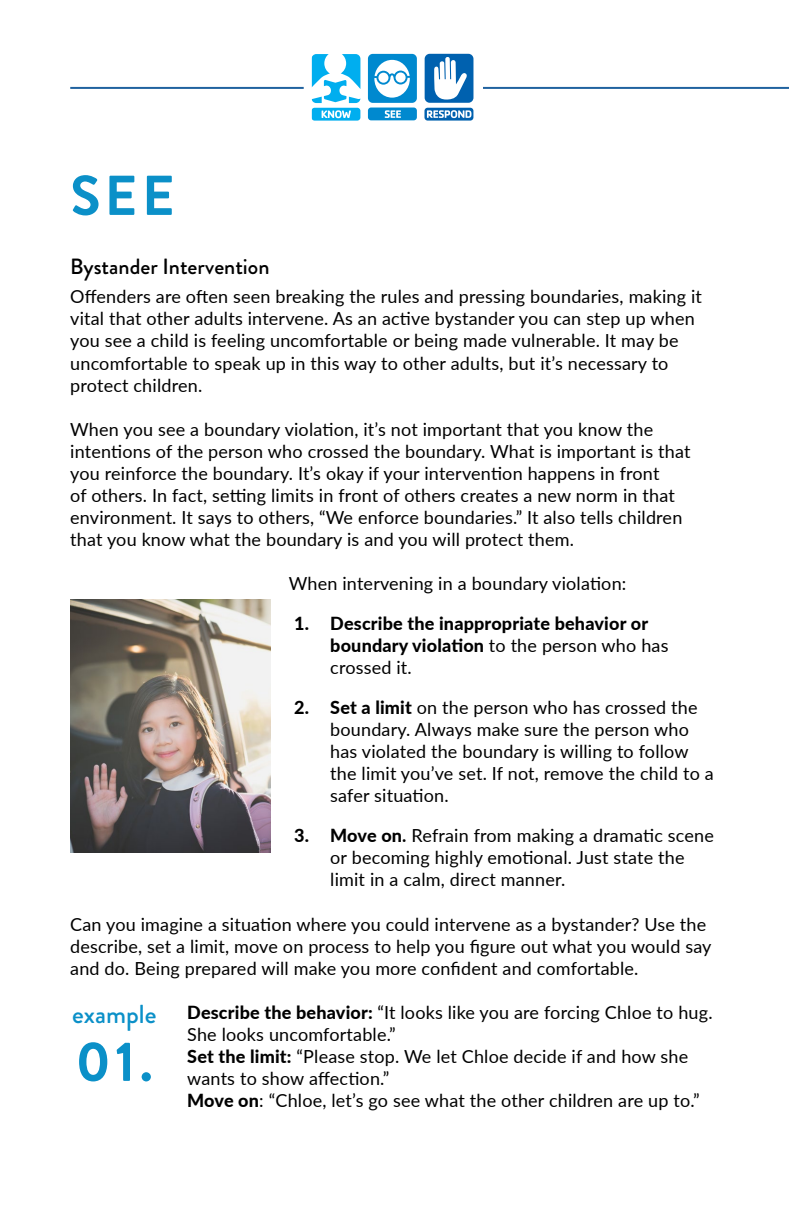
<style>
.page{position:relative;width:789px;height:1221px;background:#fff}
.page>*{position:absolute;margin:0;border:0;box-sizing:border-box;transform-origin:0 0}
.t1{font:700 56px "Brandon Grotesque";color:#0b90c8}
.t2{font:500 26px "Brandon Grotesque";color:#0b90c8}
.t3{font:500 22px "Brandon Grotesque";color:#000}
.t4{font:18px/22px "Lato";letter-spacing:.01em;color:#000}
.t5{font:800 18px/22px "Lato";letter-spacing:.01em;color:#000}
.s1{font-style:inherit}
.s2{font-weight:400}
.s3{font-weight:800}
.s4{font-weight:700}
</style>
<div class="page">
<hr style="left:70px;top:87px;width:719px;height:2px;background:#20629f">
<svg style="left:360px;top:53px;width:114px;height:68px"></svg>
<svg style="left:368px;top:54px;width:49px;height:66px"></svg>
<svg style="left:313px;top:54px;width:47px;height:67px"></svg>
<svg style="left:424px;top:54px;width:49px;height:66px"></svg>
<img style="left:70px;top:599px;width:200px;height:253px">
<h1 class="t1" style="left:70px;top:156px;width:106px"><span class="s1">S</span>EE</h1>
<p class="t3" style="left:70px;top:251px;width:201px">Bystander Intervention</p>
<p class="t4" style="left:70px;top:285px;width:633px">Offenders are often seen breaking the rules and pressing boundaries, making it vital that other adults intervene. As an active bystander you can step up when you see a child is feeling uncomfortable or being made vulnerable. It may be uncomfortable to speak up in this way to other adults, but it’s necessary to protect children.</p>
<p class="t4" style="left:70px;top:417px;width:622px">When you see a boundary violation, it’s not important that you know the intentions of the person who crossed the boundary. What is important is that you reinforce the boundary. It’s okay if your intervention happens in front<br>of others. In fact, setting limits in front of others creates a new norm in that environment. It says to others, “We enforce boundaries.” It also tells children that you know what the boundary is and you will protect them.</p>
<p class="t4" style="left:289px;top:571px;width:339px">When intervening in a boundary violation:</p>
<p class="t5" style="left:330px;top:611px;width:340px;text-indent:-36px">1. Describe the inappropriate behavior or boundary violation <span class="s2">to the person who has crossed it.</span></p>
<p class="t4" style="left:330px;top:695px;width:385px;text-indent:-36px"><span class="s3">2. Set a limit</span> on the person who has crossed the boundary. Always make sure the person who has violated the boundary is willing to follow the limit you’ve set. If not, remove the child to a safer situation.</p>
<p class="t4" style="left:330px;top:823px;width:385px;text-indent:-36px"><span class="s3">3. Move on</span><span class="s4">.</span> Refrain from making a dramatic scene or becoming highly emotional. Just state the limit in a calm, direct manner.</p>
<p class="t4" style="left:70px;top:912px;width:643px">Can you imagine a situation where you could intervene as a bystander? Use the describe, set a limit, move on process to help you figure out what you would say and do. Being prepared will make you more confident and comfortable.</p>
<p class="t4" style="left:187px;top:1000px;width:527px"><span class="s3">Describe the behavior:</span> “It looks like you are forcing Chloe to hug.<br>She looks uncomfortable.”<br><span class="s3">Set the limit:</span> “Please stop. We let Chloe decide if and how she wants to show affection.”<br><span class="s3">Move on</span>: “Chloe, let’s go see what the other children are up to.”</p>
<h2 class="t2" style="left:72px;top:995px;width:86px">example</h2>
<h1 class="t1" style="left:76px;top:1022px;width:79px">01.</h1>
</div>
